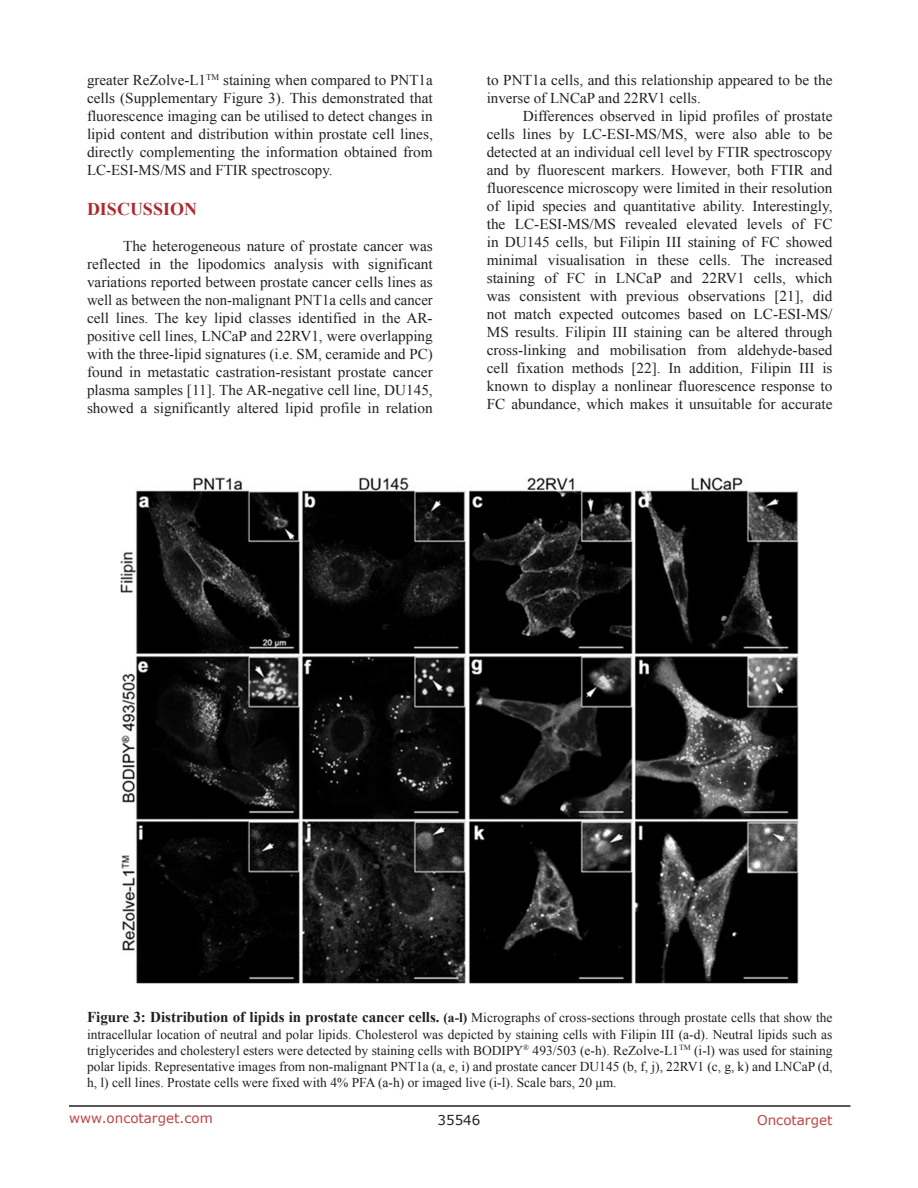
<style>
.page{position:relative;width:918px;height:1188px;background:#fff}
.page>*{position:absolute;margin:0;border:0;box-sizing:border-box;transform-origin:0 0}
.Heading{font:700 18px "Times New Roman";color:#ac2b31}
.BodyText{font:15px/18px "Times New Roman";color:#231f20;text-align:justify}
.figuretext{font:13.5px/16.2px "Times New Roman";color:#231f20;text-align:justify}
.t1{font:13.5px "Verdana";color:#c24141}
.t2{font:13.5px "Verdana";color:#231f20}
.s1{font-weight:700;font-size:15px}
.s2{font-weight:700}
</style>
<div class="page">
<hr style="left:69px;top:1105px;width:781px;height:2px;background:#231f20">
<img style="left:120px;top:477px;width:679px;height:507px">
<p class="BodyText" style="left:87px;top:71px;width:347px">greater ReZolve-L1<sup>TM</sup> staining when compared to PNT1a cells (Supplementary Figure 3). This demonstrated that fluorescence imaging can be utilised to detect changes in lipid content and distribution within prostate cell lines, directly complementing the information obtained from LC-ESI-MS/MS and FTIR spectroscopy.</p>
<p class="Heading" style="left:87px;top:197px;width:112px">DISCUSSION</p>
<p class="BodyText" style="left:87px;top:237px;width:347px;text-indent:36px">The heterogeneous nature of prostate cancer was reflected in the lipodomics analysis with significant variations reported between prostate cancer cells lines as well as between the non-malignant PNT1a cells and cancer cell lines. The key lipid classes identified in the AR&shy;positive cell lines, LNCaP and 22RV1, were overlapping with the three-lipid signatures (i.e. SM, ceramide and PC) found in metastatic castration-resistant prostate cancer plasma samples [11]. The AR-negative cell line, DU145, showed a significantly altered lipid profile in relation</p>
<p class="BodyText" style="left:487px;top:71px;width:347px">to PNT1a cells, and this relationship appeared to be the inverse of LNCaP and 22RV1 cells.</p>
<p class="BodyText" style="left:487px;top:107px;width:347px;text-indent:36px">Differences observed in lipid profiles of prostate cells lines by LC-ESI-MS/MS, were also able to be detected at an individual cell level by FTIR spectroscopy and by fluorescent markers. However, both FTIR and fluorescence microscopy were limited in their resolution of lipid species and quantitative ability. Interestingly, the LC-ESI-MS/MS revealed elevated levels of FC in DU145 cells, but Filipin III staining of FC showed minimal visualisation in these cells. The increased staining of FC in LNCaP and 22RV1 cells, which was consistent with previous observations [21], did not match expected outcomes based on LC-ESI-MS/ MS results. Filipin III staining can be altered through cross-linking and mobilisation from aldehyde-based cell fixation methods [22]. In addition, Filipin III is known to display a nonlinear fluorescence response to FC abundance, which makes it unsuitable for accurate</p>
<p class="figuretext" style="left:87px;top:1010px;width:747px"><span class="s1">Figure 3: Distribution of lipids in prostate cancer cells.</span> <span class="s2">(a-l)</span> Micrographs of cross-sections through prostate cells that show the intracellular location of neutral and polar lipids. Cholesterol was depicted by staining cells with Filipin III (a-d). Neutral lipids such as triglycerides and cholesteryl esters were detected by staining cells with BODIPY<sup>®</sup> 493/503 (e-h). ReZolve-L1<sup>TM</sup> (i-l) was used for staining polar lipids. Representative images from non-malignant PNT1a (a, e, i) and prostate cancer DU145 (b, f, j), 22RV1 (c, g, k) and LNCaP (d, h, l) cell lines. Prostate cells were fixed with 4% PFA (a-h) or imaged live (i-l). Scale bars, 20 μm.</p>
<p class="t1" style="left:69px;top:1109px;width:145px">www.oncotarget.com</p>
<p class="t2" style="left:438px;top:1111px;width:44px">35546</p>
<p class="t1" style="left:757px;top:1111px;width:77px">Oncotarget</p>
</div>
